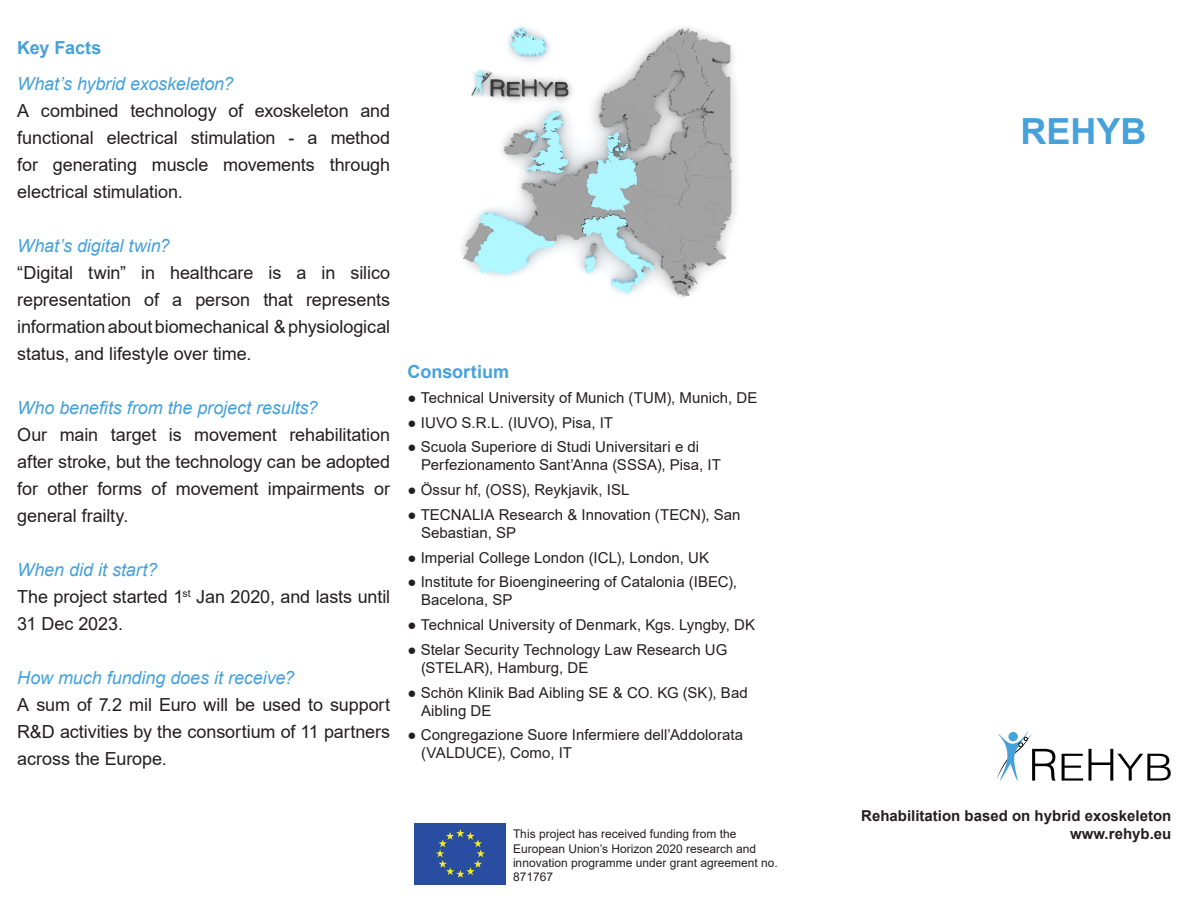
<style>
.page{position:relative;width:1188px;height:918px;background:#fff}
.page>*{position:absolute;margin:0;border:0;box-sizing:border-box;transform-origin:0 0}
.t1{font:700 36px "Arial";color:#47a1d9}
.t2{font:18px/27px "Arial";letter-spacing:-.005em;color:#231f20;text-align:justify}
.t3{font:italic 18px "Arial";letter-spacing:-.005em;color:#47a1d9}
.t4{font:700 18px "Arial";color:#47a1d9}
.t5{font:15px/18px "Arial";letter-spacing:.005em;color:#231f20}
.t6{font:700 15px "Arial";color:#231f20}
.t7{font:12px/14.4px "Arial";color:#231f20}
</style>
<div class="page">
<img style="left:462px;top:26px;width:275px;height:271px">
<svg style="left:1062px;top:754px;width:21px;height:27px"></svg>
<svg style="left:1089px;top:749px;width:82px;height:32px"></svg>
<svg style="left:996px;top:731px;width:60px;height:50px"></svg>
<div style="left:415px;top:824px;width:91px;height:61px;background:#294da0"></div>
<svg style="left:436px;top:829px;width:49px;height:49px"></svg>
<p class="t4" style="left:17px;top:35px;width:86px">Key Facts</p>
<p class="t3" style="left:17px;top:72px;width:218px">What’s hybrid exoskeleton?</p>
<p class="t2" style="left:17px;top:97px;width:374px">A combined technology of exoskeleton and functional electrical stimulation - a method for generating muscle movements through electrical stimulation.</p>
<p class="t3" style="left:17px;top:234px;width:154px">What’s digital twin?</p>
<p class="t2" style="left:17px;top:259px;width:374px">“Digital twin” in healthcare is a in silico representation of a person that represents information about biomechanical &amp; physiological status, and lifestyle over time.</p>
<p class="t3" style="left:17px;top:396px;width:302px">Who benefits from the project results?</p>
<p class="t2" style="left:17px;top:421px;width:374px">Our main target is movement rehabilitation after stroke, but the technology can be adopted for other forms of movement impairments or general frailty.</p>
<p class="t3" style="left:17px;top:558px;width:142px">When did it start?</p>
<p class="t2" style="left:17px;top:583px;width:374px">The project started 1<sup>st</sup> Jan 2020, and lasts until<br>31 Dec 2023.</p>
<p class="t3" style="left:17px;top:666px;width:279px">How much funding does it receive?</p>
<p class="t2" style="left:17px;top:691px;width:374px">A sum of 7.2 mil Euro will be used to support R&amp;D activities by the consortium of 11 partners across the Europe.</p>
<p class="t4" style="left:408px;top:359px;width:103px">Consortium</p>
<p class="t5" style="left:408px;top:388px;width:351px">● Technical University of Munich (TUM), Munich, DE</p>
<p class="t5" style="left:408px;top:413px;width:207px">● IUVO S.R.L. (IUVO), Pisa, IT</p>
<p class="t5" style="left:421px;top:438px;width:301px;text-indent:-14px">● Scuola Superiore di Studi Universitari e di<br>Perfezionamento Sant’Anna (SSSA), Pisa, IT</p>
<p class="t5" style="left:408px;top:481px;width:224px">● Össur hf, (OSS), Reykjavik, ISL</p>
<p class="t5" style="left:421px;top:505px;width:321px;text-indent:-14px">● TECNALIA Research &amp; Innovation (TECN), San<br>Sebastian, SP</p>
<p class="t5" style="left:408px;top:548px;width:303px">● Imperial College London (ICL), London, UK</p>
<p class="t5" style="left:421px;top:573px;width:318px;text-indent:-14px">● Institute for Bioengineering of Catalonia (IBEC),<br>Bacelona, SP</p>
<p class="t5" style="left:408px;top:616px;width:349px">● Technical University of Denmark, Kgs. Lyngby, DK</p>
<p class="t5" style="left:421px;top:640px;width:308px;text-indent:-14px">● Stelar Security Technology Law Research UG (STELAR), Hamburg, DE</p>
<p class="t5" style="left:421px;top:683px;width:328px;text-indent:-14px">● Schön Klinik Bad Aibling SE &amp; CO. KG (SK), Bad<br>Aibling DE</p>
<p class="t5" style="left:421px;top:726px;width:324px;text-indent:-14px">● Congregazione Suore Infermiere dell’Addolorata (VALDUCE), Como, IT</p>
<p class="t7" style="left:513px;top:827px;width:266px">This project has received funding from the European Union’s Horizon 2020 research and innovation programme under grant agreement no.<br>871767</p>
<p class="t1" style="left:1021px;top:106px;width:127px">REHYB</p>
<p class="t6" style="left:861px;top:805px;width:312px">Rehabilitation based on hybrid exoskeleton</p>
<p class="t6" style="left:1070px;top:823px;width:103px">www.rehyb.eu</p>
</div>
